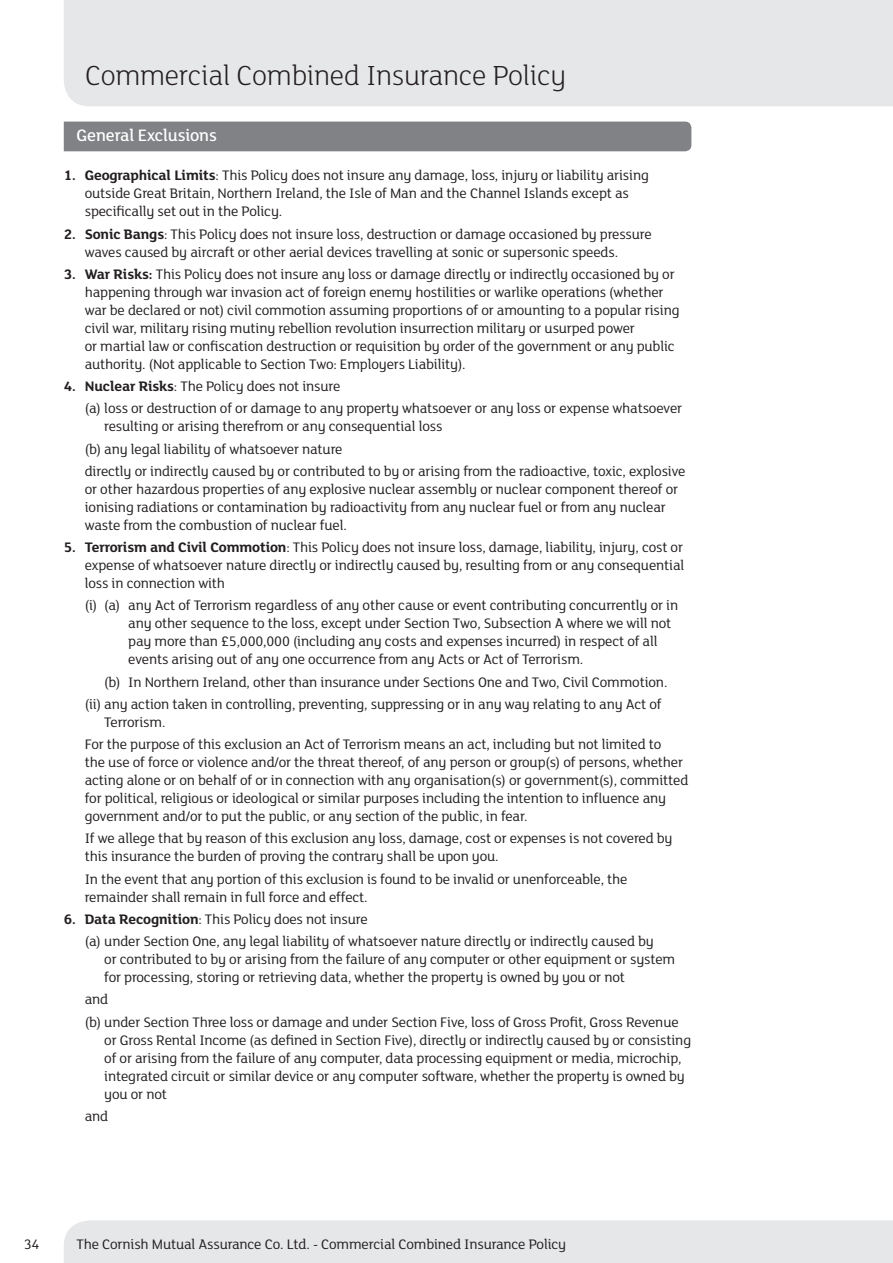
<style>
.page{position:relative;width:893px;height:1263px;background:#fff}
.page>*{position:absolute;margin:0;border:0;box-sizing:border-box;transform-origin:0 0}
.t1{font:300 30px "FS Lola";letter-spacing:-.01em;color:#231f20}
.t2{font:500 18px "FS Lola";letter-spacing:-.01em;color:#fff}
.t3{font:15px/18px "FS Lola";letter-spacing:-.01em;color:#231f20}
.s1{font-weight:700}
</style>
<div class="page">
<div style="left:64px;top:1220px;width:829px;height:43px;background:#e6e7e9"></div>
<div style="left:64px;top:0;width:829px;height:106px;background:#e6e7e9"></div>
<div style="left:64px;top:122px;width:627px;height:29px;background:#808285"></div>
<h1 class="t1" style="left:85px;top:55px;width:483px">Commercial Combined Insurance Policy</h1>
<p class="t2" style="left:77px;top:124px;width:142px">General Exclusions</p>
<p class="t3" style="left:85px;top:166px;width:566px;text-indent:-21px"><span class="s1">1. Geographical Limits</span>: This Policy does not insure any damage, loss, injury or liability arising outside Great Britain, Northern Ireland, the Isle of Man and the Channel Islands except as specifically set out in the Policy.</p>
<p class="t3" style="left:85px;top:224px;width:568px;text-indent:-21px"><span class="s1">2. Sonic Bangs</span>: This Policy does not insure loss, destruction or damage occasioned by pressure waves caused by aircraft or other aerial devices travelling at sonic or supersonic speeds.</p>
<p class="t3" style="left:85px;top:264px;width:596px;text-indent:-21px"><span class="s1">3. War Risks:</span> This Policy does not insure any loss or damage directly or indirectly occasioned by or happening through war invasion act of foreign enemy hostilities or warlike operations (whether war be declared or not) civil commotion assuming proportions of or amounting to a popular rising civil war, military rising mutiny rebellion revolution insurrection military or usurped power<br>or martial law or confiscation destruction or requisition by order of the government or any public authority. (Not applicable to Section Two: Employers Liability).</p>
<p class="t3" style="left:85px;top:374px;width:599px;line-height:22.2px;text-indent:-21px"><span class="s1">4. Nuclear Risks</span>: The Policy does not insure<br>(a) loss or destruction of or damage to any property whatsoever or any loss or expense whatsoever</p>
<p class="t3" style="left:85px;top:415px;width:602px;line-height:22.2px;text-indent:20px">resulting or arising therefrom or any consequential loss<br>(b) any legal liability of whatsoever nature<br>directly or indirectly caused by or contributed to by or arising from the radioactive, toxic, explosive</p>
<p class="t3" style="left:85px;top:479px;width:595px">or other hazardous properties of any explosive nuclear assembly or nuclear component thereof or ionising radiations or contamination by radioactivity from any nuclear fuel or from any nuclear waste from the combustion of nuclear fuel.</p>
<p class="t3" style="left:85px;top:538px;width:601px;text-align:justify;text-indent:-21px"><span class="s1">5. Terrorism and Civil Commotion</span>: This Policy does not insure loss, damage, liability, injury, cost or expense of whatsoever nature directly or indirectly caused by, resulting from or any consequential loss in connection with</p>
<p class="t3" style="left:128px;top:596px;width:551px;text-indent:-44px">(i) (a) any Act of Terrorism regardless of any other cause or event contributing concurrently or in any other sequence to the loss, except under Section Two, Subsection A where we will not pay more than £5,000,000 (including any costs and expenses incurred) in respect of all events arising out of any one occurrence from any Acts or Act of Terrorism.</p>
<p class="t3" style="left:85px;top:670px;width:584px;line-height:22.2px;text-indent:20px">(b) In Northern Ireland, other than insurance under Sections One and Two, Civil Commotion. (ii) any action taken in controlling, preventing, suppressing or in any way relating to any Act of</p>
<p class="t3" style="left:85px;top:710px;width:578px;line-height:22.2px;text-indent:20px">Terrorism.<br>For the purpose of this exclusion an Act of Terrorism means an act, including but not limited to</p>
<p class="t3" style="left:85px;top:753px;width:605px">the use of force or violence and/or the threat thereof, of any person or group(s) of persons, whether acting alone or on behalf of or in connection with any organisation(s) or government(s), committed for political, religious or ideological or similar purposes including the intention to influence any government and/or to put the public, or any section of the public, in fear.</p>
<p class="t3" style="left:85px;top:829px;width:589px">If we allege that by reason of this exclusion any loss, damage, cost or expenses is not covered by this insurance the burden of proving the contrary shall be upon you.</p>
<p class="t3" style="left:85px;top:869px;width:544px">In the event that any portion of this exclusion is found to be invalid or unenforceable, the remainder shall remain in full force and effect.</p>
<p class="t3" style="left:85px;top:907px;width:571px;line-height:22.2px;text-indent:-21px"><span class="s1">6. Data Recognition</span>: This Policy does not insure<br>(a) under Section One, any legal liability of whatsoever nature directly or indirectly caused by</p>
<p class="t3" style="left:104px;top:949px;width:572px">or contributed to by or arising from the failure of any computer or other equipment or system for processing, storing or retrieving data, whether the property is owned by you or not</p>
<p class="t3" style="left:85px;top:988px;width:595px;line-height:22.2px">and<br>(b) under Section Three loss or damage and under Section Five, loss of Gross Profit, Gross Revenue</p>
<p class="t3" style="left:104px;top:1030px;width:588px">or Gross Rental Income (as defined in Section Five), directly or indirectly caused by or consisting of or arising from the failure of any computer, data processing equipment or media, microchip, integrated circuit or similar device or any computer software, whether the property is owned by you or not</p>
<p class="t3" style="left:85px;top:1106px;width:25px">and</p>
<p class="t3" style="left:24px;top:1234px;width:17px">34</p>
<p class="t3" style="left:77px;top:1234px;width:491px">The Cornish Mutual Assurance Co. Ltd. - Commercial Combined Insurance Policy</p>
</div>
